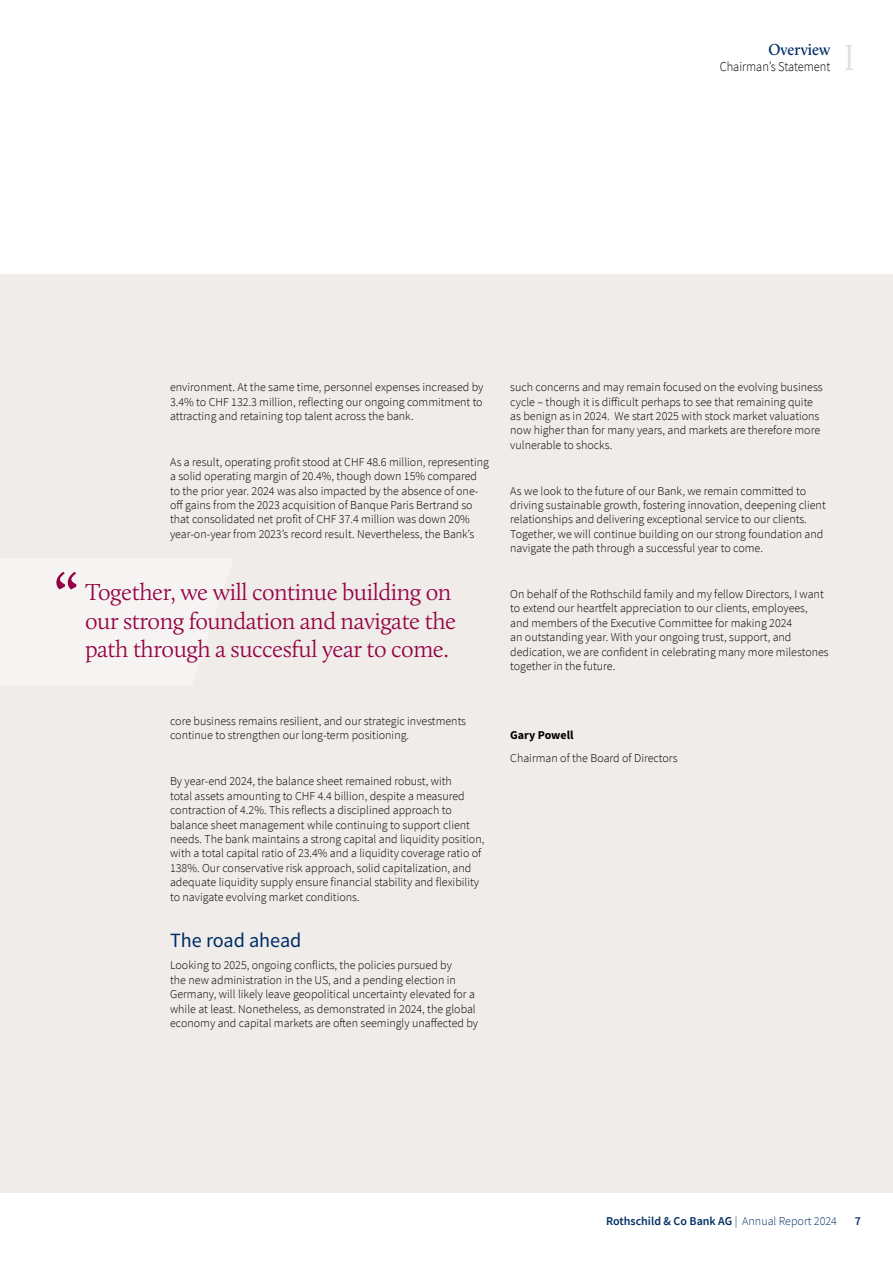
<style>
.page{position:relative;width:893px;height:1263px;background:#fff}
.page>*{position:absolute;margin:0;border:0;box-sizing:border-box;transform-origin:0 0}
.t1{font:300 75px "Calluna";color:#960044}
.t2{font:300 37.5px "Calluna";color:#e2ddd9;scale:.92 1}
.t3{font:300 24px/28.5px "Calluna";letter-spacing:-.02em;color:#960044}
.t4{font:20.25px "Source Sans Pro";color:#002e65}
.t5{font:600 16.5px "Calluna";color:#002e65;scale:.92 1}
.t6{font:300 13.5px "Source Sans Pro";color:#000;scale:.92 1}
.t7{font:300 12px/14.4px "Source Sans Pro";color:#000}
.t8{font:600 12px "Source Sans Pro";color:#002e65}
.t9{font:700 12px "Source Sans Pro";color:#000}
.s1{font-weight:300}
</style>
<div class="page">
<div style="left:0;top:274px;width:893px;height:919px;background:#efece9"></div>
<h3 class="t5" style="left:768px;top:39px;width:69px">Overview</h3>
<p class="t6" style="left:720px;top:58px;width:122px">Chairman’s Statement</p>
<h2 class="t2" style="left:844px;top:35px;width:13px">I</h2>
<p class="t7" style="left:170px;top:380px;width:315px;text-align:justify">environment. At the same time, personnel expenses increased by 3.4% to CHF 132.3 million, reflecting our ongoing commitment to attracting and retaining top talent across the bank.</p>
<p class="t7" style="left:170px;top:455px;width:320px">As a result, operating profit stood at CHF 48.6 million, representing a solid operating margin of 20.4%, though down 15% compared to the prior year. 2024 was also impacted by the absence of one&shy;off gains from the 2023 acquisition of Banque Paris Bertrand so that consolidated net profit of CHF 37.4 million was down 20% year-on-year from 2023’s record result. Nevertheless, the Bank’s</p>
<h1 class="t1" style="left:53px;top:556px;width:28px">“</h1>
<h3 class="t3" style="left:85px;top:578px;width:373px">Together, we will continue building on our strong foundation and navigate the path through a succesful year to come.</h3>
<p class="t7" style="left:170px;top:714px;width:298px">core business remains resilient, and our strategic investments continue to strengthen our long-term positioning.</p>
<p class="t7" style="left:170px;top:774px;width:316px">By year-end 2024, the balance sheet remained robust, with<br>total assets amounting to CHF 4.4 billion, despite a measured contraction of 4.2%. This reflects a disciplined approach to balance sheet management while continuing to support client needs. The bank maintains a strong capital and liquidity position, with a total capital ratio of 23.4% and a liquidity coverage ratio of 138%. Our conservative risk approach, solid capitalization, and adequate liquidity supply ensure financial stability and flexibility to navigate evolving market conditions.</p>
<h3 class="t4" style="left:170px;top:927px;width:133px">The road ahead</h3>
<p class="t7" style="left:170px;top:958px;width:310px">Looking to 2025, ongoing conflicts, the policies pursued by<br>the new administration in the US, and a pending election in Germany, will likely leave geopolitical uncertainty elevated for a while at least. Nonetheless, as demonstrated in 2024, the global economy and capital markets are often seemingly unaffected by</p>
<p class="t7" style="left:510px;top:380px;width:314px">such concerns and may remain focused on the evolving business cycle – though it is difficult perhaps to see that remaining quite as benign as in 2024. We start 2025 with stock market valuations now higher than for many years, and markets are therefore more vulnerable to shocks.</p>
<p class="t7" style="left:510px;top:483px;width:317px">As we look to the future of our Bank, we remain committed to driving sustainable growth, fostering innovation, deepening client relationships and delivering exceptional service to our clients.<br>Together, we will continue building on our strong foundation and navigate the path through a successful year to come.</p>
<p class="t7" style="left:510px;top:587px;width:320px">On behalf of the Rothschild family and my fellow Directors, I want to extend our heartfelt appreciation to our clients, employees, and members of the Executive Committee for making 2024<br>an outstanding year. With your ongoing trust, support, and dedication, we are confident in celebrating many more milestones together in the future.</p>
<p class="t9" style="left:510px;top:727px;width:65px">Gary Powell</p>
<p class="t7" style="left:510px;top:750px;width:169px">Chairman of the Board of Directors</p>
<p class="t8" style="left:606px;top:1213px;width:232px">Rothschild &amp; Co Bank AG <span class="s1">| Annual Report 2024</span></p>
<p class="t8" style="left:855px;top:1213px;width:8px">7</p>
</div>
